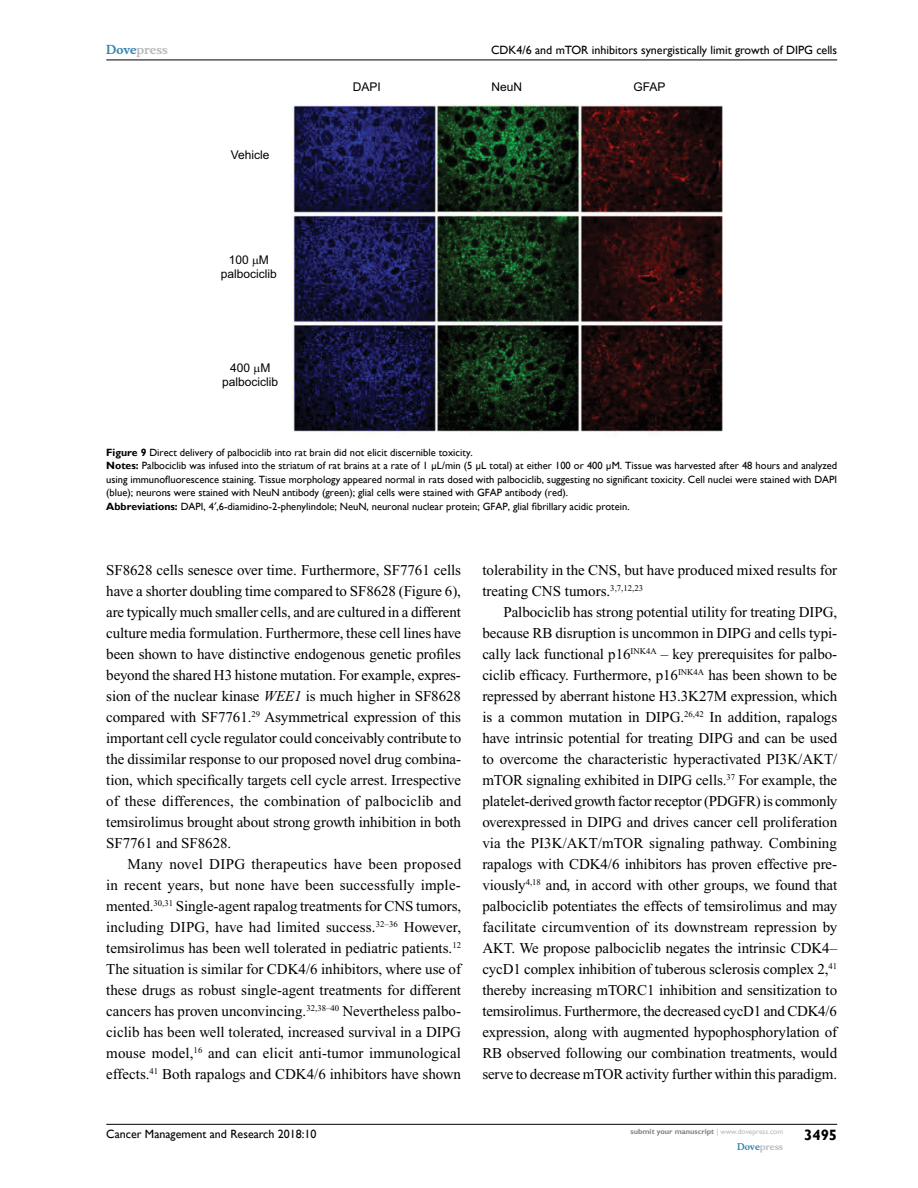
<style>
.page{position:relative;width:918px;height:1188px;background:#fff}
.page>*{position:absolute;margin:0;border:0;box-sizing:border-box;transform-origin:0 0}
.t1{font:15px/21px "Times New Roman";color:#000;text-align:justify}
.t2{font:700 15px "Gill Sans";color:#000}
.t3{font:12px "Gill Sans";color:#000}
.t4{font:12px/14.4px "Arial";color:#000;text-align:center}
.t5{font:700 12px "Musee";color:#b8babc}
.t6{font:10.5px/13.5px "Gill Sans";color:#000}
.t7{font:700 9px "Musee";color:#b8babc}
.t8{font:700 7.5px "Gill Sans";color:#808285}
.s1{color:#3785ad}
.s2{font-weight:700}
.s3{font-style:italic}
.s4{font-weight:400;color:#b8babc}
</style>
<div class="page">
<hr style="left:106px;top:1124px;width:731px;height:1px;background:#000">
<hr style="left:106px;top:60px;width:731px;height:1px;background:#000">
<img style="left:291px;top:104px;width:432px;height:333px">
<p class="t5" style="left:106px;top:43px;width:63px"><span class="s1">Dove</span>press</p>
<p class="t4" style="left:231px;top:147px;width:40px">Vehicle</p>
<p class="t4" style="left:221px;top:253px;width:58px">100 M palbociclib</p>
<p class="t4" style="left:222px;top:360px;width:58px">400 M palbociclib</p>
<p class="t4" style="left:353px;top:80px;width:30px">DAPI</p>
<p class="t3" style="left:491px;top:43px;width:348px">CDK4/6 and mTOR inhibitors synergistically limit growth of DIPG cells</p>
<p class="t4" style="left:491px;top:80px;width:32px">NeuN</p>
<p class="t4" style="left:633px;top:80px;width:34px">GFAP</p>
<p class="t6" style="left:106px;top:446px;width:733px"><span class="s2">Figure 9</span> Direct delivery of palbociclib into rat brain did not elicit discernible toxicity.<br><span class="s2">Notes:</span> Palbociclib was infused into the striatum of rat brains at a rate of 1 µL/min (5 µL total) at either 100 or 400 µM. Tissue was harvested after 48 hours and analyzed using immunofluorescence staining. Tissue morphology appeared normal in rats dosed with palbociclib, suggesting no significant toxicity. Cell nuclei were stained with DAPI (blue); neurons were stained with NeuN antibody (green); glial cells were stained with GFAP antibody (red).<br><span class="s2">Abbreviations:</span> DAPI, 4 ,6-diamidino-2-phenylindole; NeuN, neuronal nuclear protein; GFAP, glial fibrillary acidic protein.</p>
<p class="t1" style="left:106px;top:560px;width:357px">SF8628 cells senesce over time. Furthermore, SF7761 cells have a shorter doubling time compared to SF8628 (Figure 6), are typically much smaller cells, and are cultured in a different culture media formulation. Furthermore, these cell lines have been shown to have distinctive endogenous genetic profiles beyond the shared H3 histone mutation. For example, expres&shy;sion of the nuclear kinase <span class="s3">WEE1</span> is much higher in SF8628 compared with SF7761.<sup>29</sup> Asymmetrical expression of this important cell cycle regulator could conceivably contribute to the dissimilar response to our proposed novel drug combina&shy;tion, which specifically targets cell cycle arrest. Irrespective of these differences, the combination of palbociclib and temsirolimus brought about strong growth inhibition in both SF7761 and SF8628.</p>
<p class="t1" style="left:106px;top:854px;width:356px;text-indent:21px">Many novel DIPG therapeutics have been proposed in recent years, but none have been successfully imple&shy;mented.<sup>30,31</sup> Single-agent rapalog treatments for CNS tumors, including DIPG, have had limited success.<sup>32–36</sup> However, temsirolimus has been well tolerated in pediatric patients.<sup>12<br></sup>The situation is similar for CDK4/6 inhibitors, where use of these drugs as robust single-agent treatments for different cancers has proven unconvincing.<sup>32,38–40</sup> Nevertheless palbo&shy;ciclib has been well tolerated, increased survival in a DIPG mouse model,<sup>16</sup> and can elicit anti-tumor immunological effects.<sup>41</sup> Both rapalogs and CDK4/6 inhibitors have shown</p>
<p class="t1" style="left:482px;top:560px;width:356px">tolerability in the CNS, but have produced mixed results for treating CNS tumors.<sup>3,7,12,23</sup></p>
<p class="t1" style="left:482px;top:602px;width:357px;text-indent:21px">Palbociclib has strong potential utility for treating DIPG, because RB disruption is uncommon in DIPG and cells typi&shy;cally lack functional p16<sup>INK4A</sup> – key prerequisites for palbo&shy;ciclib efficacy. Furthermore, p16<sup>INK4A</sup> has been shown to be repressed by aberrant histone H3.3K27M expression, which is a common mutation in DIPG.<sup>26,42</sup> In addition, rapalogs have intrinsic potential for treating DIPG and can be used to overcome the characteristic hyperactivated PI3K/AKT/ mTOR signaling exhibited in DIPG cells.<sup>37</sup> For example, the platelet-derived growth factor receptor (PDGFR) is commonly overexpressed in DIPG and drives cancer cell proliferation via the PI3K/AKT/mTOR signaling pathway. Combining rapalogs with CDK4/6 inhibitors has proven effective pre&shy;viously<sup>4,18</sup> and, in accord with other groups, we found that palbociclib potentiates the effects of temsirolimus and may facilitate circumvention of its downstream repression by AKT. We propose palbociclib negates the intrinsic CDK4– cycD1 complex inhibition of tuberous sclerosis complex 2,<sup>41 </sup>thereby increasing mTORC1 inhibition and sensitization to temsirolimus. Furthermore, the decreased cycD1 and CDK4/6 expression, along with augmented hypophosphorylation of RB observed following our combination treatments, would serve to decrease mTOR activity further within this paradigm.</p>
<p class="t3" style="left:106px;top:1127px;width:212px">Cancer Management and Research 2018:10</p>
<p class="t8" style="left:631px;top:1127px;width:154px">submit your manuscript <span class="s4">| www.dovepress.com</span></p>
<p class="t7" style="left:737px;top:1141px;width:48px"><span class="s1">Dove</span>press</p>
<p class="t2" style="left:804px;top:1126px;width:35px">3495</p>
</div>
